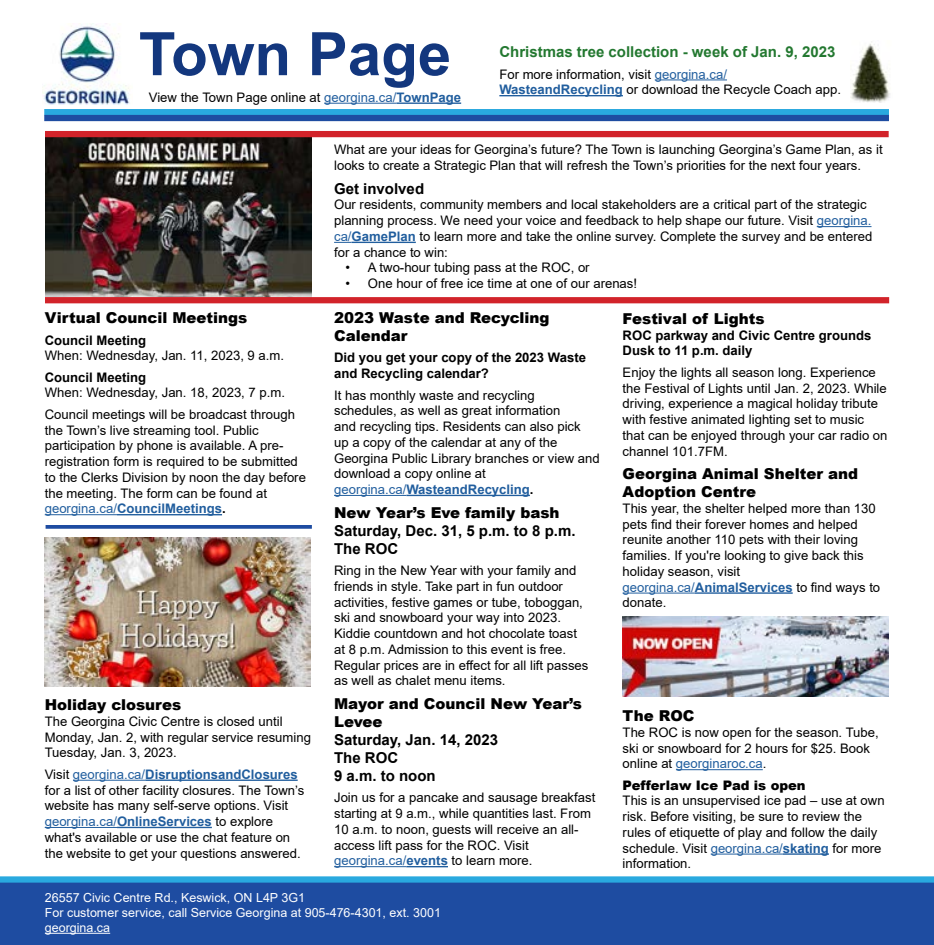
<style>
.page{position:relative;width:934px;height:945px;background:#fff}
.page>*{position:absolute;margin:0;border:0;box-sizing:border-box;transform-origin:0 0}
.t1{font:700 60px "Arial";color:#13377e}
.t2{font:900 15px/18px "Arial";color:#000}
.t3{font:700 15px/18px "Arial";color:#000}
.t4{font:700 15px "Arial";color:#237830}
.t5{font:13.12px/15.8px "Arial";color:#000}
.t6{font:700 13.12px/15.8px "Arial";color:#000}
.t7{font:900 13.12px "Arial";color:#000}
.t8{font:12.5px/15px "Arial";color:#fff}
.s1{color:#215e9e}
.s2{font-weight:700;color:#215e9e}
.s3{font-weight:700}
</style>
<div class="page">
<hr style="left:334px;top:495px;width:72px;height:1px;background:#215e9e">
<hr style="left:406px;top:495px;width:124px;height:1px;background:#215e9e">
<hr style="left:334px;top:866px;width:72px;height:1px;background:#215e9e">
<hr style="left:406px;top:866px;width:42px;height:1px;background:#215e9e">
<hr style="left:45px;top:514px;width:72px;height:1px;background:#215e9e">
<hr style="left:117px;top:514px;width:105px;height:1px;background:#215e9e">
<hr style="left:73px;top:780px;width:72px;height:1px;background:#215e9e">
<hr style="left:145px;top:780px;width:153px;height:1px;background:#215e9e">
<hr style="left:45px;top:827px;width:72px;height:1px;background:#215e9e">
<hr style="left:117px;top:827px;width:95px;height:1px;background:#215e9e">
<svg style="left:0;top:876px;width:934px;height:69px;background:#2055a7"></svg>
<img style="left:42px;top:24px;width:88px;height:81px">
<hr style="left:324px;top:103px;width:72px;height:1px;background:#215e9e">
<hr style="left:396px;top:103px;width:65px;height:1px;background:#215e9e">
<div style="left:44px;top:109px;width:845px;height:6px;background:#29a9df"></div>
<div style="left:44px;top:115px;width:845px;height:6px;background:#1e4ca1"></div>
<hr style="left:45px;top:933px;width:65px;height:1px;background:#fff">
<hr style="left:655px;top:79px;width:72px;height:1px;background:#215e9e">
<hr style="left:499px;top:95px;width:124px;height:1px;background:#215e9e">
<img style="left:850px;top:41px;width:40px;height:61px">
<hr style="left:622px;top:593px;width:73px;height:1px;background:#215e9e">
<hr style="left:695px;top:592px;width:98px;height:2px;background:#215e9e">
<hr style="left:676px;top:769px;width:87px;height:1px;background:#215e9e">
<hr style="left:711px;top:854px;width:72px;height:1px;background:#215e9e">
<hr style="left:783px;top:853px;width:46px;height:2px;background:#215e9e">
<svg style="left:46px;top:525px;width:266px;height:4px"></svg>
<img style="left:45px;top:537px;width:266px;height:150px">
<hr style="left:817px;top:226px;width:54px;height:1px;background:#215e9e">
<svg style="left:334px;top:242px;width:18px;height:1px"></svg>
<hr style="left:352px;top:242px;width:64px;height:1px;background:#215e9e">
<img style="left:45px;top:137px;width:266px;height:160px">
<div style="left:45px;top:131px;width:843px;height:6px;background:#d2232a"></div>
<div style="left:45px;top:297px;width:844px;height:6px;background:#d2232a"></div>
<img style="left:623px;top:617px;width:265px;height:80px">
<h1 class="t1" style="left:139px;top:12px;width:314px">Town Page</h1>
<p class="t5" style="left:149px;top:89px;width:314px">View the Town Page online at <span class="s1">georgina.ca/</span><span class="s2">TownPage</span></p>
<p class="t4" style="left:499px;top:41px;width:337px">Christmas tree collection - week of Jan. 9, 2023</p>
<p class="t5" style="left:499px;top:66px;width:343px">For more information, visit <span class="s1">georgina.ca/<br></span><span class="s2">WasteandRecycling</span> or download the Recycle Coach app.</p>
<p class="t2" style="left:45px;top:308px;width:204px">Virtual Council Meetings</p>
<p class="t6" style="left:45px;top:332px;width:103px">Council Meeting</p>
<p class="t5" style="left:45px;top:348px;width:241px">When: Wednesday, Jan. 11, 2023, 9 a.m.</p>
<p class="t6" style="left:45px;top:369px;width:103px">Council Meeting</p>
<p class="t5" style="left:45px;top:382px;width:252px;line-height:21.4px">When: Wednesday, Jan. 18, 2023, 7 p.m.<br>Council meetings will be broadcast through</p>
<p class="t5" style="left:45px;top:422px;width:263px">the Town’s live streaming tool. Public participation by phone is available. A pre&shy;registration form is required to be submitted to the Clerks Division by noon the day before the meeting. The form can be found at <span class="s1">georgina.ca/</span><span class="s2">CouncilMeetings</span><span class="s3">.</span></p>
<p class="t2" style="left:45px;top:695px;width:138px">Holiday closures</p>
<p class="t5" style="left:45px;top:713px;width:268px">The Georgina Civic Centre is closed until<br>Monday, Jan. 2, with regular service resuming<br>Tuesday, Jan. 3, 2023.</p>
<p class="t5" style="left:45px;top:766px;width:261px">Visit <span class="s1">georgina.ca/</span><span class="s2">DisruptionsandClosures </span>for a list of other facility closures. The Town’s website has many self-serve options. Visit <span class="s1">georgina.ca/</span><span class="s2">OnlineServices</span> to explore what's available or use the chat feature on the website to get your questions answered.</p>
<p class="t5" style="left:334px;top:142px;width:550px">What are your ideas for Georgina’s future? The Town is launching Georgina’s Game Plan, as it looks to create a Strategic Plan that will refresh the Town’s priorities for the next four years.</p>
<p class="t3" style="left:334px;top:180px;width:92px">Get involved</p>
<p class="t5" style="left:334px;top:197px;width:540px">Our residents, community members and local stakeholders are a critical part of the strategic planning process. We need your voice and feedback to help shape our future. Visit <span class="s1">georgina. ca/</span><span class="s2">GamePlan</span> to learn more and take the online survey. Complete the survey and be entered for a chance to win:</p>
<p class="t5" style="left:345px;top:260px;width:246px">• A two-hour tubing pass at the ROC, or</p>
<p class="t5" style="left:345px;top:276px;width:293px">• One hour of free ice time at one of our arenas!</p>
<p class="t2" style="left:334px;top:308px;width:217px">2023 Waste and Recycling<br>Calendar</p>
<p class="t6" style="left:334px;top:350px;width:253px">Did you get your copy of the 2023 Waste and Recycling calendar?</p>
<p class="t5" style="left:334px;top:387px;width:267px">It has monthly waste and recycling schedules, as well as great information<br>and recycling tips. Residents can also pick<br>up a copy of the calendar at any of the Georgina Public Library branches or view and download a copy online at <span class="s1">georgina.ca/</span><span class="s2">WasteandRecycling</span><span class="s3">.</span></p>
<p class="t2" style="left:334px;top:503px;width:227px">New Year’s Eve family bash</p>
<p class="t3" style="left:334px;top:522px;width:243px">Saturday, Dec. 31, 5 p.m. to 8 p.m.<br>The ROC</p>
<p class="t5" style="left:334px;top:562px;width:256px">Ring in the New Year with your family and friends in style. Take part in fun outdoor activities, festive games or tube, toboggan, ski and snowboard your way into 2023.<br>Kiddie countdown and hot chocolate toast at 8 p.m. Admission to this event is free.<br>Regular prices are in effect for all lift passes as well as chalet menu items.</p>
<p class="t2" style="left:334px;top:694px;width:249px">Mayor and Council New Year’s<br>Levee</p>
<p class="t3" style="left:334px;top:731px;width:165px">Saturday, Jan. 14, 2023<br>The ROC<br>9 a.m. to noon</p>
<p class="t5" style="left:334px;top:790px;width:263px">Join us for a pancake and sausage breakfast starting at 9 a.m., while quantities last. From 10 a.m. to noon, guests will receive an all&shy;access lift pass for the ROC. Visit <span class="s1">georgina.ca/</span><span class="s2">events</span> to learn more.</p>
<p class="t2" style="left:622px;top:309px;width:144px">Festival of Lights</p>
<p class="t6" style="left:622px;top:327px;width:250px">ROC parkway and Civic Centre grounds<br>Dusk to 11 p.m. daily</p>
<p class="t5" style="left:622px;top:364px;width:266px">Enjoy the lights all season long. Experience the Festival of Lights until Jan. 2, 2023. While driving, experience a magical holiday tribute with festive animated lighting set to music that can be enjoyed through your car radio on channel 101.7FM.</p>
<p class="t2" style="left:622px;top:464px;width:237px">Georgina Animal Shelter and<br>Adoption Centre</p>
<p class="t5" style="left:622px;top:500px;width:259px">This year, the shelter helped more than 130 pets find their forever homes and helped reunite another 110 pets with their loving families. If you're looking to give back this holiday season, visit <span class="s1">georgina.ca/</span><span class="s2">AnimalServices</span> to find ways to donate.</p>
<p class="t2" style="left:622px;top:706px;width:73px">The ROC</p>
<p class="t5" style="left:622px;top:724px;width:258px">The ROC is now open for the season. Tube, ski or snowboard for 2 hours for $25. Book online at <span class="s1">georginaroc.ca</span>.</p>
<p class="t7" style="left:622px;top:775px;width:185px">Pefferlaw Ice Pad is open</p>
<p class="t5" style="left:622px;top:793px;width:263px">This is an unsupervised ice pad – use at own risk. Before visiting, be sure to review the rules of etiquette of play and follow the daily schedule. Visit <span class="s1">georgina.ca/</span><span class="s2">skating</span> for more information.</p>
<p class="t8" style="left:45px;top:890px;width:397px">26557 Civic Centre Rd., Keswick, ON L4P 3G1<br>For customer service, call Service Georgina at 905-476-4301, ext. 3001 georgina.ca</p>
</div>
